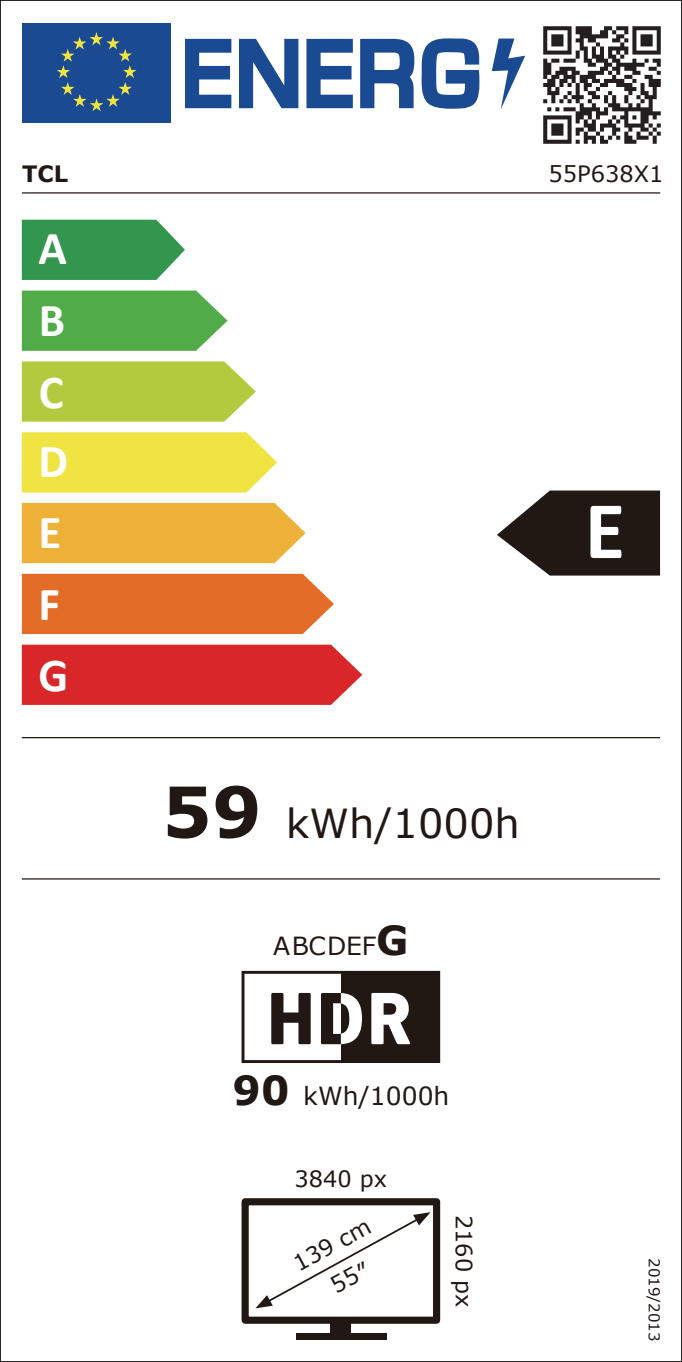
<style>
.page{position:relative;width:682px;height:1362px;background:#fff}
.page>*{position:absolute;margin:0;border:0;box-sizing:border-box;transform-origin:0 0}
.t1{font:700 47.5px/71px "Calibri";color:#fff}
.t2{font:40px "Verdana";color:#211814}
.t3{font:25px "Verdana";color:#211814}
.t4{font:22.5px/37.2px "Verdana";color:#211814;text-align:center}
.t5{font:700 22.5px "Verdana";color:#211814}
.t6{font:15px "Verdana";color:#211814}
.s1{font-weight:700;font-size:70px}
.s2{font-weight:700;font-size:40px}
</style>
<div class="page">
<hr style="left:22px;top:192px;width:637px;height:1px;background:#211814">
<div style="left:22px;top:23px;width:149px;height:99px;background:#1a4a92"></div>
<svg style="left:57px;top:32px;width:79px;height:79px"></svg>
<svg style="left:185px;top:39px;width:46px;height:69px"></svg>
<svg style="left:239px;top:39px;width:59px;height:69px"></svg>
<svg style="left:306px;top:39px;width:46px;height:69px"></svg>
<svg style="left:360px;top:39px;width:54px;height:69px"></svg>
<svg style="left:421px;top:38px;width:58px;height:71px"></svg>
<svg style="left:491px;top:39px;width:33px;height:70px"></svg>
<svg style="left:241px;top:970px;width:199px;height:93px"></svg>
<div style="left:330px;top:1317px;width:21px;height:18px;background:#211814"></div>
<div style="left:296px;top:1333px;width:90px;height:6px;background:#211814"></div>
<div style="left:241px;top:1198px;width:199px;height:125px;border:7px solid #211814"></div>
<svg style="left:256px;top:1212px;width:174px;height:96px"></svg>
<hr style="left:22px;top:737px;width:637px;height:1px;background:#211814">
<hr style="left:22px;top:878px;width:637px;height:1px;background:#211814">
<svg style="left:22px;top:220px;width:163px;height:60px;background:#449f5d"></svg>
<svg style="left:22px;top:290px;width:205px;height:61px;background:#5eb257"></svg>
<svg style="left:22px;top:361px;width:234px;height:60px;background:#b9cd4b"></svg>
<svg style="left:22px;top:432px;width:255px;height:60px;background:#efe54c"></svg>
<div style="left:22px;top:503px;width:283px;height:60px;background:#eeb137"></div>
<div style="left:22px;top:574px;width:311px;height:60px;background:#e36c29"></div>
<svg style="left:22px;top:644px;width:340px;height:61px;background:#da3133"></svg>
<svg style="left:497px;top:490px;width:162px;height:85px"></svg>
<img style="left:543px;top:26px;width:118px;height:118px">
<p class="t5" style="left:22px;top:158px;width:47px">TCL</p>
<h1 class="t1" style="left:38px;top:212px;width:31px">A<br>B<br>C<br>D<br>E<br>F<br>G</h1>
<p class="t4" style="left:548px;top:155px;width:116px">55P638X1</p>
<h2 class="t2" style="left:162px;top:795px;width:359px"><span class="s1">59</span> kWh/1000h</h2>
<p class="t3" style="left:273px;top:928px;width:137px">ABCDEF<span class="s2">G</span></p>
<p class="t3" style="left:232px;top:1078px;width:218px"><span class="s2">90</span> kWh/1000h</p>
<p class="t4" style="left:294px;top:1160px;width:94px">3840 px</p>
<p class="t4" style="left:286px;top:1247px;width:86px;rotate:-28deg">139 cm<br>55″</p>
<p class="t4" style="left:482px;top:1214px;width:94px;rotate:90deg">2160 px</p>
<p class="t6" style="left:664px;top:1257px;width:85px;rotate:90deg">2019/2013</p>
</div>
